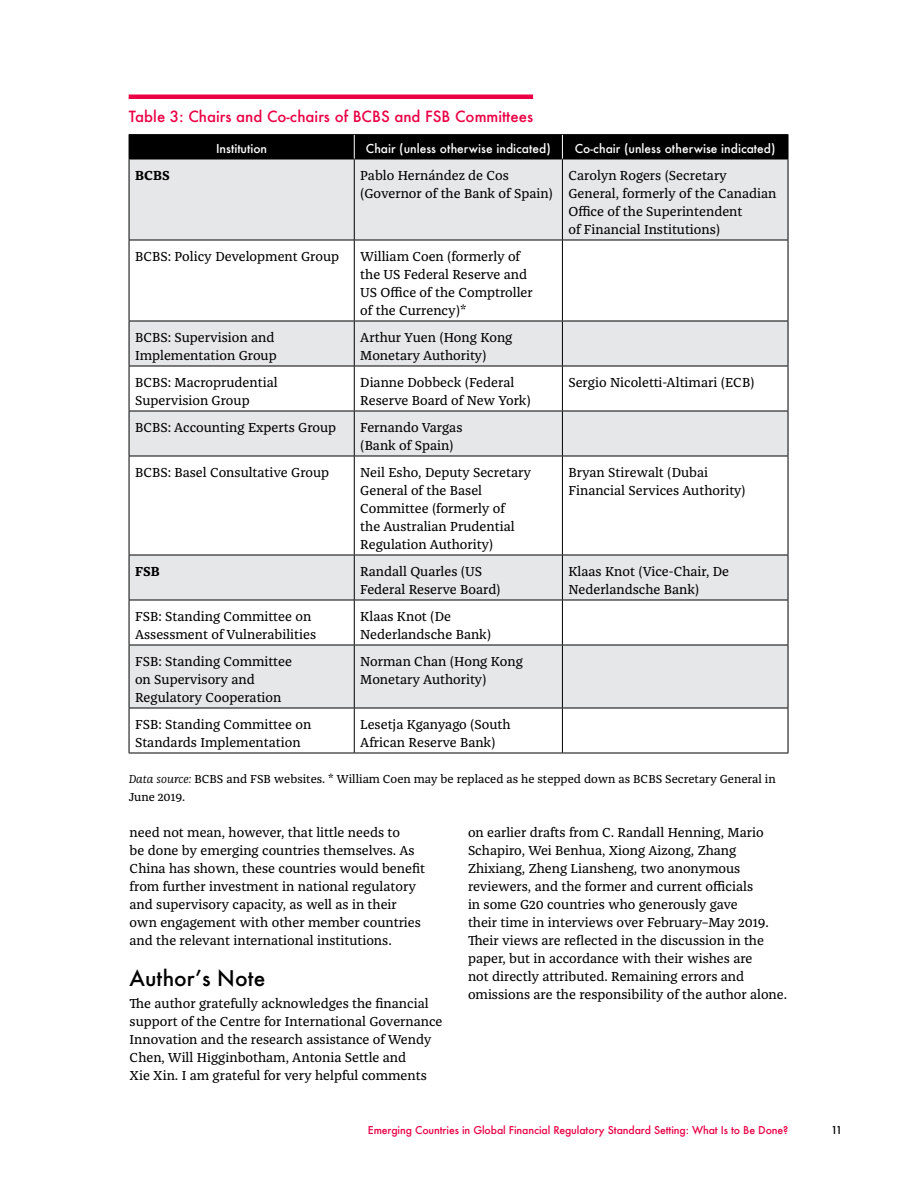
<style>
.page{position:relative;width:918px;height:1188px;background:#fff}
.page>*{position:absolute;margin:0;border:0;box-sizing:border-box;transform-origin:0 0}
.t1{font:500 21px "Futura";letter-spacing:.005em;color:#000}
.t2{font:500 15px "Futura";color:#eb0045}
.t3{font:13.5px/18px "Franziska Pro";color:#000}
.t4{font:700 13.5px "Franziska Pro";color:#000}
.t5{font:12px/18px "Franziska Pro";color:#000}
.t6{font:500 12px "Futura";color:#fff}
.t7{font:500 10.5px "Futura";letter-spacing:-.01em;color:#eb0045}
.t8{font:500 10.5px "Futura";color:#000}
.s1{font-style:italic}
</style>
<div class="page">
<div style="left:129px;top:94px;width:404px;height:5px;background:#eb0045"></div>
<svg style="left:130px;top:160px;width:658px;height:548px;fill:#e6e7e8"></svg>
<hr style="left:129px;top:159px;width:1px;height:81px;background:#000">
<hr style="left:354px;top:159px;width:1px;height:81px;background:#000">
<hr style="left:562px;top:159px;width:1px;height:81px;background:#000">
<hr style="left:788px;top:159px;width:1px;height:81px;background:#000">
<hr style="left:129px;top:240px;width:225px;height:1px;background:#000">
<hr style="left:129px;top:240px;width:1px;height:81px;background:#000">
<hr style="left:354px;top:240px;width:208px;height:1px;background:#000">
<hr style="left:354px;top:240px;width:1px;height:81px;background:#000">
<hr style="left:562px;top:240px;width:226px;height:1px;background:#000">
<hr style="left:562px;top:240px;width:1px;height:81px;background:#000">
<hr style="left:788px;top:240px;width:1px;height:81px;background:#000">
<hr style="left:129px;top:321px;width:225px;height:1px;background:#000">
<hr style="left:129px;top:321px;width:1px;height:45px;background:#000">
<hr style="left:354px;top:321px;width:208px;height:1px;background:#000">
<hr style="left:354px;top:321px;width:1px;height:45px;background:#000">
<hr style="left:562px;top:321px;width:226px;height:1px;background:#000">
<hr style="left:562px;top:321px;width:1px;height:45px;background:#000">
<hr style="left:788px;top:321px;width:1px;height:45px;background:#000">
<hr style="left:129px;top:366px;width:225px;height:1px;background:#000">
<hr style="left:129px;top:366px;width:1px;height:45px;background:#000">
<hr style="left:354px;top:366px;width:208px;height:1px;background:#000">
<hr style="left:354px;top:366px;width:1px;height:45px;background:#000">
<hr style="left:562px;top:366px;width:226px;height:1px;background:#000">
<hr style="left:562px;top:366px;width:1px;height:45px;background:#000">
<hr style="left:788px;top:366px;width:1px;height:45px;background:#000">
<hr style="left:129px;top:411px;width:225px;height:1px;background:#000">
<hr style="left:129px;top:411px;width:1px;height:45px;background:#000">
<hr style="left:354px;top:411px;width:208px;height:1px;background:#000">
<hr style="left:354px;top:411px;width:1px;height:45px;background:#000">
<hr style="left:562px;top:411px;width:226px;height:1px;background:#000">
<hr style="left:562px;top:411px;width:1px;height:45px;background:#000">
<hr style="left:788px;top:411px;width:1px;height:45px;background:#000">
<hr style="left:129px;top:456px;width:225px;height:1px;background:#000">
<hr style="left:129px;top:456px;width:1px;height:99px;background:#000">
<hr style="left:354px;top:456px;width:208px;height:1px;background:#000">
<hr style="left:354px;top:456px;width:1px;height:99px;background:#000">
<hr style="left:562px;top:456px;width:226px;height:1px;background:#000">
<hr style="left:562px;top:456px;width:1px;height:99px;background:#000">
<hr style="left:788px;top:456px;width:1px;height:99px;background:#000">
<hr style="left:129px;top:555px;width:225px;height:1px;background:#000">
<hr style="left:129px;top:555px;width:1px;height:45px;background:#000">
<hr style="left:354px;top:555px;width:208px;height:1px;background:#000">
<hr style="left:354px;top:555px;width:1px;height:45px;background:#000">
<hr style="left:562px;top:555px;width:226px;height:1px;background:#000">
<hr style="left:562px;top:555px;width:1px;height:45px;background:#000">
<hr style="left:788px;top:555px;width:1px;height:45px;background:#000">
<hr style="left:129px;top:600px;width:225px;height:1px;background:#000">
<hr style="left:129px;top:600px;width:1px;height:45px;background:#000">
<hr style="left:354px;top:600px;width:208px;height:1px;background:#000">
<hr style="left:354px;top:600px;width:1px;height:45px;background:#000">
<hr style="left:562px;top:600px;width:226px;height:1px;background:#000">
<hr style="left:562px;top:600px;width:1px;height:45px;background:#000">
<hr style="left:788px;top:600px;width:1px;height:45px;background:#000">
<hr style="left:129px;top:645px;width:225px;height:1px;background:#000">
<hr style="left:129px;top:645px;width:1px;height:63px;background:#000">
<hr style="left:354px;top:645px;width:208px;height:1px;background:#000">
<hr style="left:354px;top:645px;width:1px;height:63px;background:#000">
<hr style="left:562px;top:645px;width:226px;height:1px;background:#000">
<hr style="left:562px;top:645px;width:1px;height:63px;background:#000">
<hr style="left:788px;top:645px;width:1px;height:63px;background:#000">
<hr style="left:129px;top:708px;width:225px;height:1px;background:#000">
<hr style="left:129px;top:708px;width:1px;height:45px;background:#000">
<hr style="left:354px;top:708px;width:208px;height:1px;background:#000">
<hr style="left:354px;top:708px;width:1px;height:45px;background:#000">
<hr style="left:562px;top:708px;width:226px;height:1px;background:#000">
<hr style="left:562px;top:708px;width:1px;height:45px;background:#000">
<hr style="left:788px;top:708px;width:1px;height:45px;background:#000">
<hr style="left:129px;top:753px;width:225px;height:1px;background:#000">
<hr style="left:354px;top:753px;width:208px;height:1px;background:#000">
<hr style="left:562px;top:753px;width:226px;height:1px;background:#000">
<hr style="left:129px;top:134px;width:225px;height:1px;background:#000">
<hr style="left:354px;top:134px;width:208px;height:1px;background:#000">
<hr style="left:562px;top:134px;width:226px;height:1px;background:#000">
<hr style="left:129px;top:159px;width:225px;height:1px;background:#000">
<hr style="left:354px;top:159px;width:208px;height:1px;background:#000">
<hr style="left:562px;top:159px;width:226px;height:1px;background:#000">
<div style="left:129px;top:135px;width:660px;height:24px;background:#000"></div>
<p class="t2" style="left:129px;top:106px;width:406px">Table 3: Chairs and Co-chairs of BCBS and FSB Committees</p>
<p class="t6" style="left:216px;top:140px;width:53px">Institution</p>
<p class="t6" style="left:366px;top:140px;width:186px">Chair (unless otherwise indicated)</p>
<p class="t6" style="left:575px;top:140px;width:202px">Co-chair (unless otherwise indicated)</p>
<p class="t4" style="left:135px;top:167px;width:36px">BCBS</p>
<p class="t3" style="left:360px;top:166px;width:194px">Pablo Hernández de Cos (Governor of the Bank of Spain)</p>
<p class="t3" style="left:568px;top:166px;width:210px">Carolyn Rogers (Secretary<br>General, formerly of the Canadian<br>Office of the Superintendent<br>of Financial Institutions)</p>
<p class="t3" style="left:135px;top:247px;width:206px">BCBS: Policy Development Group</p>
<p class="t3" style="left:360px;top:247px;width:174px">William Coen (formerly of the US Federal Reserve and<br>US Office of the Comptroller of the Currency)*</p>
<p class="t3" style="left:135px;top:328px;width:143px">BCBS: Supervision and<br>Implementation Group</p>
<p class="t3" style="left:360px;top:328px;width:154px">Arthur Yuen (Hong Kong<br>Monetary Authority)</p>
<p class="t3" style="left:135px;top:373px;width:144px">BCBS: Macroprudential<br>Supervision Group</p>
<p class="t3" style="left:360px;top:373px;width:172px">Dianne Dobbeck (Federal<br>Reserve Board of New York)</p>
<p class="t3" style="left:568px;top:373px;width:188px">Sergio Nicoletti-Altimari (ECB)</p>
<p class="t3" style="left:135px;top:418px;width:203px">BCBS: Accounting Experts Group</p>
<p class="t3" style="left:360px;top:418px;width:104px">Fernando Vargas (Bank of Spain)</p>
<p class="t3" style="left:135px;top:463px;width:196px">BCBS: Basel Consultative Group</p>
<p class="t3" style="left:360px;top:463px;width:172px">Neil Esho, Deputy Secretary<br>General of the Basel<br>Committee (formerly of<br>the Australian Prudential<br>Regulation Authority)</p>
<p class="t3" style="left:568px;top:463px;width:179px">Bryan Stirewalt (Dubai<br>Financial Services Authority)</p>
<p class="t4" style="left:135px;top:563px;width:26px">FSB</p>
<p class="t3" style="left:360px;top:562px;width:142px">Randall Quarles (US<br>Federal Reserve Board)</p>
<p class="t3" style="left:568px;top:562px;width:162px">Klaas Knot (Vice-Chair, De<br>Nederlandsche Bank)</p>
<p class="t3" style="left:135px;top:607px;width:183px">FSB: Standing Committee on<br>Assessment of Vulnerabilities</p>
<p class="t3" style="left:360px;top:607px;width:132px">Klaas Knot (De<br>Nederlandsche Bank)</p>
<p class="t3" style="left:135px;top:652px;width:159px">FSB: Standing Committee on Supervisory and<br>Regulatory Cooperation</p>
<p class="t3" style="left:360px;top:652px;width:164px">Norman Chan (Hong Kong<br>Monetary Authority)</p>
<p class="t3" style="left:135px;top:715px;width:178px">FSB: Standing Committee on<br>Standards Implementation</p>
<p class="t3" style="left:360px;top:715px;width:152px">Lesetja Kganyago (South<br>African Reserve Bank)</p>
<p class="t5" style="left:129px;top:770px;width:649px"><span class="s1">Data source:</span> BCBS and FSB websites. * William Coen may be replaced as he stepped down as BCBS Secretary General in<br>June 2019.</p>
<p class="t3" style="left:130px;top:823px;width:297px">need not mean, however, that little needs to<br>be done by emerging countries themselves. As China has shown, these countries would benefit from further investment in national regulatory and supervisory capacity, as well as in their own engagement with other member countries and the relevant international institutions.</p>
<h1 class="t1" style="left:130px;top:963px;width:137px">Author’s Note</h1>
<p class="t3" style="left:130px;top:994px;width:314px">The author gratefully acknowledges the financial support of the Centre for International Governance Innovation and the research assistance of Wendy Chen, Will Higginbotham, Antonia Settle and<br>Xie Xin. I am grateful for very helpful comments</p>
<p class="t3" style="left:468px;top:823px;width:321px">on earlier drafts from C. Randall Henning, Mario Schapiro, Wei Benhua, Xiong Aizong, Zhang Zhixiang, Zheng Liansheng, two anonymous reviewers, and the former and current officials<br>in some G20 countries who generously gave<br>their time in interviews over February–May 2019.<br>Their views are reflected in the discussion in the paper, but in accordance with their wishes are<br>not directly attributed. Remaining errors and omissions are the responsibility of the author alone.</p>
<p class="t7" style="left:368px;top:1123px;width:422px">Emerging Countries in Global Financial Regulatory Standard Setting: What Is to Be Done?</p>
<p class="t8" style="left:831px;top:1123px;width:13px">11</p>
</div>
